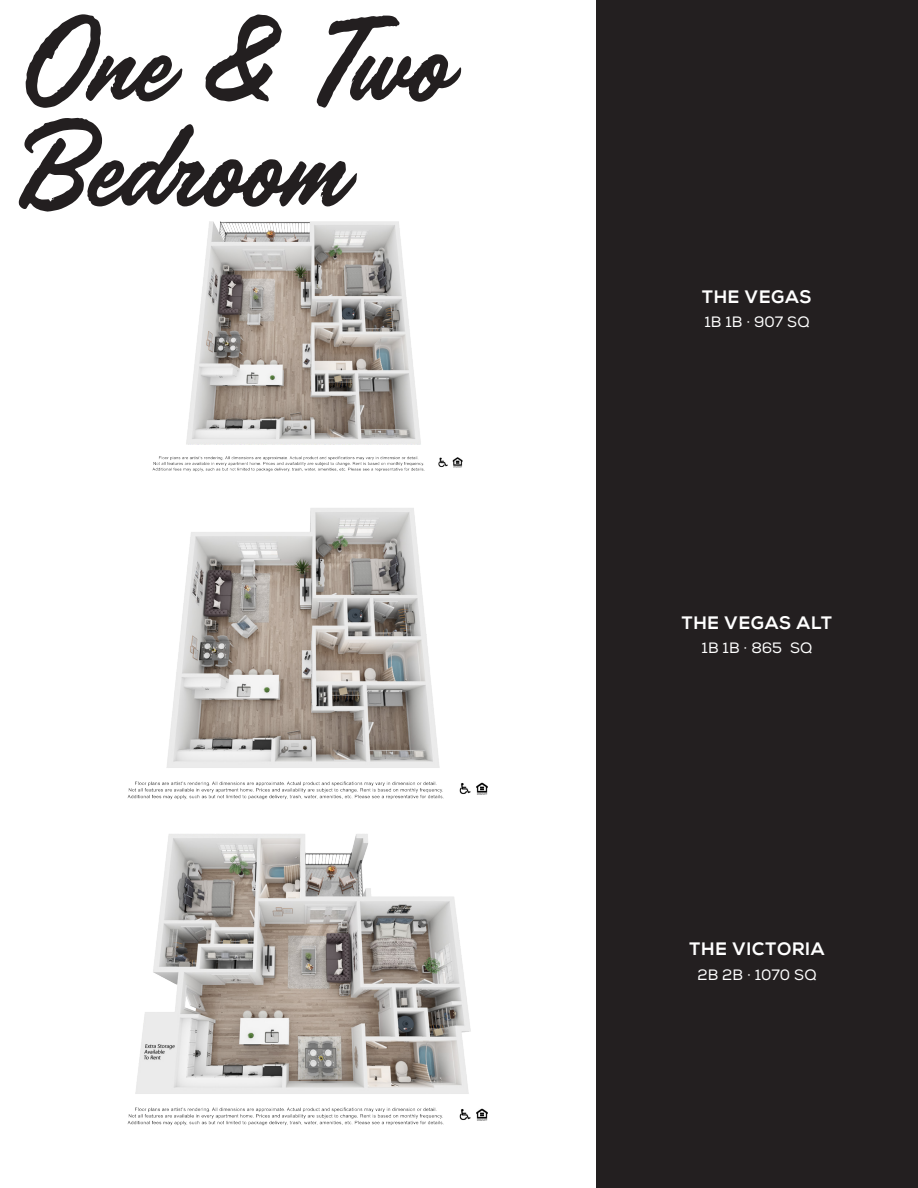
<style>
.page{position:relative;width:918px;height:1188px;background:#fff}
.page>*{position:absolute;margin:0;border:0;box-sizing:border-box;transform-origin:0 0}
.t1{font:135px "Handelson One";color:#231f20}
.t2{font:700 18px "Nexa";letter-spacing:.05em;color:#fff}
.t3{font:15px "Nexa";letter-spacing:.005em;color:#fff}
</style>
<div class="page">
<div style="left:596px;top:0;width:322px;height:1188px;background:#231f20"></div>
<img style="left:152px;top:221px;width:311px;height:251px">
<img style="left:127px;top:508px;width:361px;height:292px">
<img style="left:127px;top:834px;width:361px;height:292px">
<p class="t1" style="left:15px;top:-11px;width:429px">One &amp; Two</p>
<p class="t1" style="left:15px;top:94px;width:325px">Bedroom</p>
<p class="t2" style="left:702px;top:286px;width:111px">THE VEGAS</p>
<p class="t3" style="left:704px;top:313px;width:107px">1B 1B · 907 SQ</p>
<p class="t2" style="left:682px;top:612px;width:152px">THE VEGAS ALT</p>
<p class="t3" style="left:702px;top:639px;width:112px">1B 1B · 865 SQ</p>
<p class="t2" style="left:690px;top:938px;width:136px">THE VICTORIA</p>
<p class="t3" style="left:697px;top:965px;width:121px">2B 2B · 1070 SQ</p>
</div>
